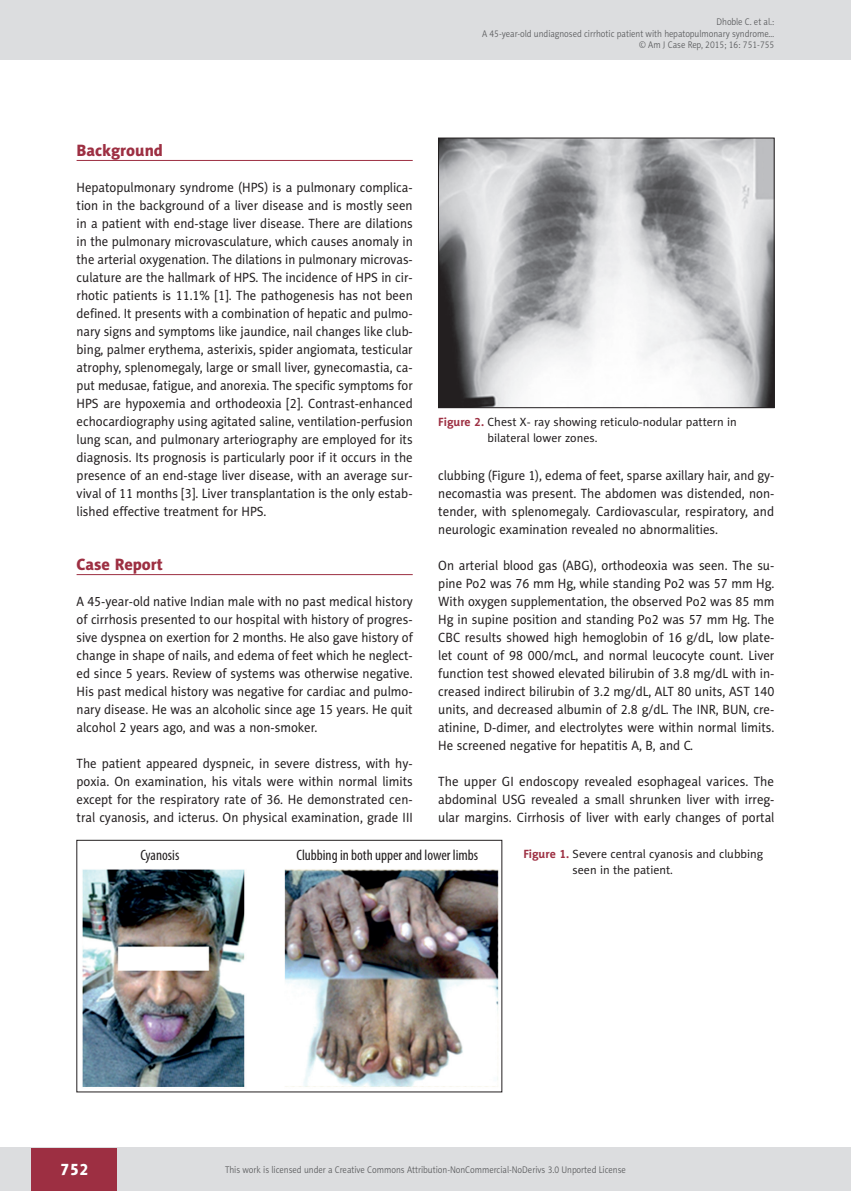
<style>
.page{position:relative;width:851px;height:1191px;background:#fff}
.page>*{position:absolute;margin:0;border:0;box-sizing:border-box;transform-origin:0 0}
.AJCR_Headline_1{font:16.5px "Naomi Sans EFN Heavy";color:#9d2f42}
.t1{font:16.5px "Naomi Sans EFN Heavy";color:#fff}
.t2{font:condensed 15px "Myriad Pro";color:#231f20}
.AJCR_Body{font:13.5px/18px "Naomi Sans EFN";color:#231f20;text-align:justify;scale:.95 1}
.AJCR_Body-2{font:13.5px/18px "Naomi Sans EFN";color:#231f20;text-align:justify;scale:.94 1}
.AJCR_Body-3{font:13.5px/18px "Naomi Sans EFN";color:#231f20;text-align:justify;scale:.96 1}
.AJCR_Rycina_tytul{font:12px/15.8px "Naomi Sans EFN";color:#231f20}
.AJCR_pagina_zywa{font:9.75px/11.2px "Naomi Sans EFN Light";color:#57585a;text-align:right;scale:.9 1}
.AJCR_pagina_sygnatur{font:9.75px "Naomi Sans EFN Light";color:#57585a;scale:.9 1}
.s1{font-weight:700;color:#9d2f42}
</style>
<div class="page">
<hr style="left:77px;top:160px;width:335px;height:1px;background:#9d2f42">
<hr style="left:77px;top:574px;width:335px;height:1px;background:#9d2f42">
<img style="left:82px;top:869px;width:417px;height:218px">
<div style="left:77px;top:840px;width:425px;height:252px;border:1px solid #231f20"></div>
<img style="left:440px;top:140px;width:332px;height:266px">
<div style="left:438px;top:138px;width:336px;height:270px;border:1px solid #231f20"></div>
<div style="left:0;top:1148px;width:850px;height:43px;background:#dcdddf"></div>
<div style="left:32px;top:1147px;width:85px;height:43px;background:#9d2f42"></div>
<div style="left:0;top:0;width:850px;height:60px;background:#dcdddf"></div>
<hr style="left:850px;top:0;width:1px;height:60px;background:#dcdddf">
<p class="AJCR_pagina_zywa" style="left:482px;top:16px;width:326px">Dhoble C. et al.:<br>A 45-year-old undiagnosed cirrhotic patient with hepatopulmonary syndrome…</p>
<p class="AJCR_pagina_sygnatur" style="left:639px;top:39px;width:152px">© Am J Case Rep, 2015; 16: 751-755</p>
<p class="AJCR_Headline_1" style="left:77px;top:140px;width:88px">Background</p>
<p class="AJCR_Body" style="left:77px;top:178px;width:355px">Hepatopulmonary syndrome (HPS) is a pulmonary complica&shy;tion in the background of a liver disease and is mostly seen in a patient with end-stage liver disease. There are dilations in the pulmonary microvasculature, which causes anomaly in the arterial oxygenation. The dilations in pulmonary microvas&shy;culature are the hallmark of HPS. The incidence of HPS in cir&shy;rhotic patients is 11.1% [1]. The pathogenesis has not been defined. It presents with a combination of hepatic and pulmo&shy;nary signs and symptoms like jaundice, nail changes like club&shy;bing, palmer erythema, asterixis, spider angiomata, testicular atrophy, splenomegaly, large or small liver, gynecomastia, ca&shy;put medusae, fatigue, and anorexia. The specific symptoms for HPS are hypoxemia and orthodeoxia [2]. Contrast-enhanced echocardiography using agitated saline, ventilation-perfusion lung scan, and pulmonary arteriography are employed for its diagnosis. Its prognosis is particularly poor if it occurs in the presence of an end-stage liver disease, with an average sur&shy;vival of 11 months [3]. Liver transplantation is the only estab&shy;lished effective treatment for HPS.</p>
<p class="AJCR_Headline_1" style="left:77px;top:554px;width:88px">Case Report</p>
<p class="AJCR_Body" style="left:77px;top:592px;width:355px">A 45-year-old native Indian male with no past medical history of cirrhosis presented to our hospital with history of progres&shy;sive dyspnea on exertion for 2 months. He also gave history of change in shape of nails, and edema of feet which he neglect&shy;ed since 5 years. Review of systems was otherwise negative.<br>His past medical history was negative for cardiac and pulmo&shy;nary disease. He was an alcoholic since age 15 years. He quit alcohol 2 years ago, and was a non-smoker.</p>
<p class="AJCR_Body" style="left:77px;top:754px;width:355px">The patient appeared dyspneic, in severe distress, with hy&shy;poxia. On examination, his vitals were within normal limits except for the respiratory rate of 36. He demonstrated cen&shy;tral cyanosis, and icterus. On physical examination, grade III</p>
<p class="AJCR_Rycina_tytul" style="left:487px;top:414px;width:251px;text-indent:-49px"><span class="s1">Figure 2.</span> Chest X- ray showing reticulo-nodular pattern in bilateral lower zones.</p>
<p class="AJCR_Body-2" style="left:438px;top:466px;width:359px">clubbing (Figure 1), edema of feet, sparse axillary hair, and gy&shy;necomastia was present. The abdomen was distended, non&shy;tender, with splenomegaly. Cardiovascular, respiratory, and neurologic examination revealed no abnormalities.</p>
<p class="AJCR_Body" style="left:438px;top:556px;width:355px">On arterial blood gas (ABG), orthodeoxia was seen. The su&shy;pine Po2 was 76 mm Hg, while standing Po2 was 57 mm Hg.<br>With oxygen supplementation, the observed Po2 was 85 mm Hg in supine position and standing Po2 was 57 mm Hg. The CBC results showed high hemoglobin of 16 g/dL, low plate&shy;let count of 98 000/mcL, and normal leucocyte count. Liver function test showed elevated bilirubin of 3.8 mg/dL with in&shy;creased indirect bilirubin of 3.2 mg/dL, ALT 80 units, AST 140 units, and decreased albumin of 2.8 g/dL. The INR, BUN, cre&shy;atinine, D-dimer, and electrolytes were within normal limits.<br>He screened negative for hepatitis A, B, and C.</p>
<p class="AJCR_Body-3" style="left:438px;top:772px;width:351px">The upper GI endoscopy revealed esophageal varices. The abdominal USG revealed a small shrunken liver with irreg&shy;ular margins. Cirrhosis of liver with early changes of portal</p>
<p class="t2" style="left:140px;top:846px;width:40px">Cyanosis</p>
<p class="t2" style="left:296px;top:846px;width:183px">Clubbing in both upper and lower limbs</p>
<p class="AJCR_Rycina_tytul" style="left:572px;top:846px;width:192px;text-indent:-49px"><span class="s1">Figure 1.</span> Severe central cyanosis and clubbing seen in the patient.</p>
<p class="t1" style="left:60px;top:1159px;width:30px">752</p>
<p class="AJCR_pagina_zywa" style="left:225px;top:1164px;width:447px">This work is licensed under a Creative Commons Attribution-NonCommercial-NoDerivs 3.0 Unported License</p>
</div>
